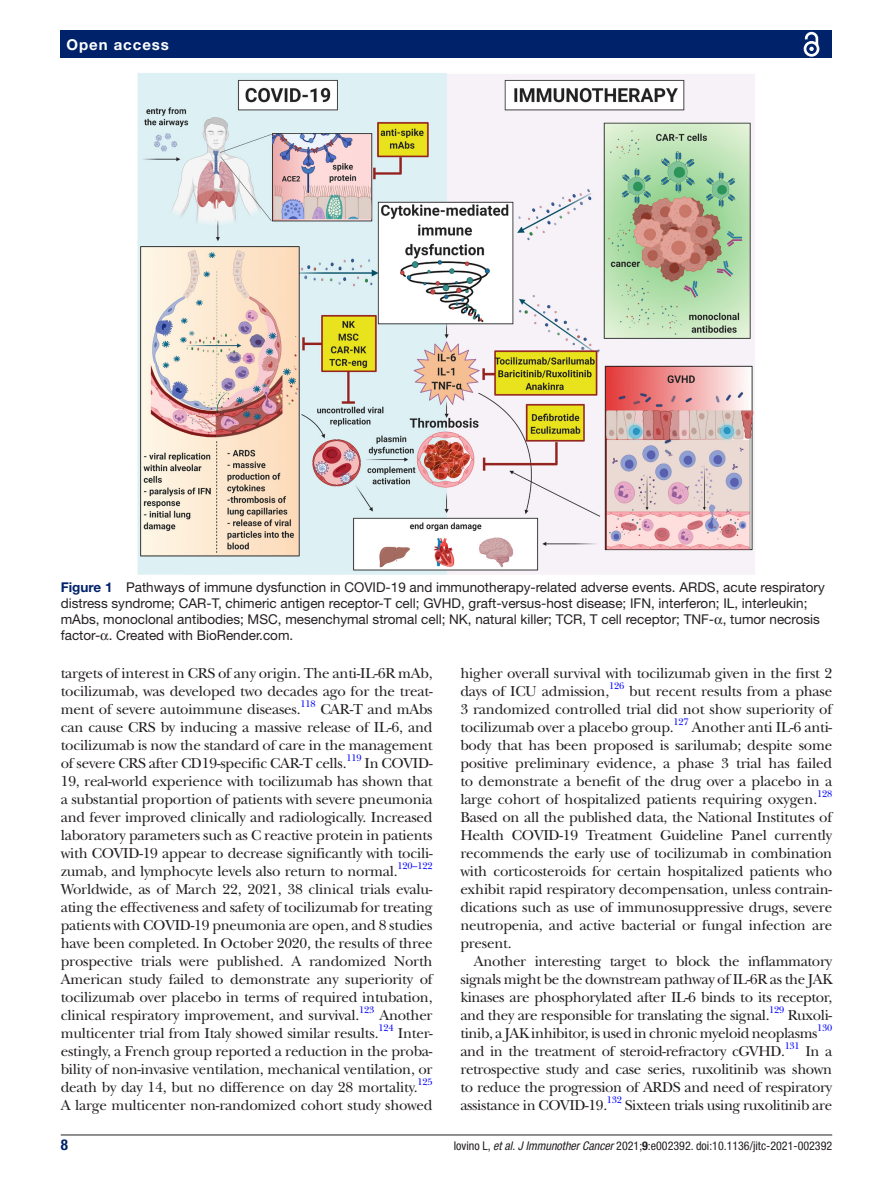
<style>
.page{position:relative;width:893px;height:1191px;background:#fff}
.page>*{position:absolute;margin:0;border:0;box-sizing:border-box;transform-origin:0 0}
.t1{font:15px/18px "New Baskerville";letter-spacing:-.015em;color:#231f20;text-align:justify}
.t2{font:700 15px "Helvetica Neue LT Std";letter-spacing:.065em;color:#fff}
.t3{font:700 condensed 15px "Helvetica Neue LT Std";color:#00226b}
.t4{font:13.5px/16.2px "Helvetica Neue LT Std";color:#231f20}
.t5{font:condensed 12px "Helvetica Neue LT Std";color:#231f20}
.t6{font:9.9px "New Baskerville";letter-spacing:-.015em;color:#00f}
.s1{font-weight:700;color:#00226b}
.s2{font-style:italic}
.s3{font-weight:700}
</style>
<div class="page">
<hr style="left:61px;top:1134px;width:771px;height:1px;background:#231f20">
<div style="left:61px;top:31px;width:771px;height:27px;background:#00226b"></div>
<svg style="left:803px;top:31px;width:17px;height:26px"></svg>
<img style="left:138px;top:73px;width:617px;height:501px">
<p class="t2" style="left:66px;top:35px;width:104px">Open access</p>
<p class="t4" style="left:61px;top:579px;width:765px"><span class="s1">Figure 1</span> Pathways of immune dysfunction in COVID-19 and immunotherapy-related adverse events. ARDS, acute respiratory distress syndrome; CAR-T, chimeric antigen receptor-T cell; GVHD, graft-versus-host disease; IFN, interferon; IL, interleukin; mAbs, monoclonal antibodies; MSC, mesenchymal stromal cell; NK, natural killer; TCR, T cell receptor; TNF- , tumor necrosis factor- . Created with BioRender.com.</p>
<p class="t1" style="left:61px;top:664px;width:373px">targets of interest in CRS of any origin. The anti-IL-6R mAb, tocilizumab, was developed two decades ago for the treat&shy;ment of severe autoimmune diseases.</p>
<p class="t6" style="left:300px;top:698px;width:17px">118</p>
<p class="t1" style="left:61px;top:700px;width:373px;text-indent:260px">CAR-T and mAbs can cause CRS by inducing a massive release of IL-6, and tocilizumab is now the standard of care in the management of severe CRS after CD19-specific CAR-T cells.</p>
<p class="t6" style="left:346px;top:752px;width:17px">119</p>
<p class="t1" style="left:61px;top:754px;width:373px;text-indent:304px">In COVID-19, real-world experience with tocilizumab has shown that a substantial proportion of patients with severe pneumonia and fever improved clinically and radiologically. Increased laboratory parameters such as C reactive protein in patients with COVID-19 appear to decrease significantly with tocili&shy;zumab, and lymphocyte levels also return to normal.</p>
<p class="t6" style="left:397px;top:860px;width:37px">120–122</p>
<p class="t1" style="left:61px;top:880px;width:373px">Worldwide, as of March 22, 2021, 38 clinical trials evalu&shy;ating the effectiveness and safety of tocilizumab for treating patients with COVID-19 pneumonia are open, and 8 studies have been completed. In October 2020, the results of three prospective trials were published. A randomized North American study failed to demonstrate any superiority of tocilizumab over placebo in terms of required intubation, clinical respiratory improvement, and survival.<sup>123</sup> Another multicenter trial from Italy showed similar results.</p>
<p class="t6" style="left:378px;top:1022px;width:17px">124</p>
<p class="t1" style="left:61px;top:1024px;width:373px;text-indent:337px">Inter&shy;estingly, a French group reported a reduction in the proba&shy;bility of non-invasive ventilation, mechanical ventilation, or death by day 14, but no difference on day 28 mortality.</p>
<p class="t6" style="left:417px;top:1076px;width:17px">125</p>
<p class="t1" style="left:61px;top:1096px;width:373px">A large multicenter non-randomized cohort study showed</p>
<p class="t1" style="left:460px;top:664px;width:373px">higher overall survival with tocilizumab given in the first 2 days of ICU admission,</p>
<p class="t6" style="left:609px;top:680px;width:17px">126</p>
<p class="t1" style="left:460px;top:682px;width:373px;text-indent:169px">but recent results from a phase 3 randomized controlled trial did not show superiority of tocilizumab over a placebo group.</p>
<p class="t6" style="left:673px;top:716px;width:17px">127</p>
<p class="t1" style="left:460px;top:718px;width:373px;text-indent:231px">Another anti IL-6 anti&shy;body that has been proposed is sarilumab; despite some positive preliminary evidence, a phase 3 trial has failed to demonstrate a benefit of the drug over a placebo in a large cohort of hospitalized patients requiring oxygen.</p>
<p class="t6" style="left:817px;top:788px;width:17px">128</p>
<p class="t1" style="left:460px;top:808px;width:373px">Based on all the published data, the National Institutes of Health COVID-19 Treatment Guideline Panel currently recommends the early use of tocilizumab in combination with corticosteroids for certain hospitalized patients who exhibit rapid respiratory decompensation, unless contrain&shy;dications such as use of immunosuppressive drugs, severe neutropenia, and active bacterial or fungal infection are present.</p>
<p class="t1" style="left:460px;top:952px;width:373px;text-indent:14px">Another interesting target to block the inflammatory signals might be the downstream pathway of IL-6R as the JAK kinases are phosphorylated after IL-6 binds to its receptor, and they are responsible for translating the signal.<sup>129</sup> Ruxoli&shy;tinib, a JAK inhibitor, is used in chronic myeloid neoplasms</p>
<p class="t6" style="left:817px;top:1022px;width:17px">130</p>
<p class="t1" style="left:460px;top:1042px;width:326px">and in the treatment of steroid-refractory cGVHD.</p>
<p class="t6" style="left:785px;top:1040px;width:17px">131</p>
<p class="t1" style="left:460px;top:1042px;width:373px;text-indent:345px">In a retrospective study and case series, ruxolitinib was shown to reduce the progression of ARDS and need of respiratory assistance in COVID-19.</p>
<p class="t6" style="left:607px;top:1094px;width:17px">132</p>
<p class="t1" style="left:625px;top:1096px;width:209px">Sixteen trials using ruxolitinib are</p>
<p class="t3" style="left:61px;top:1135px;width:9px">8</p>
<p class="t5" style="left:454px;top:1138px;width:380px">Iovino L, <span class="s2">et al</span>. <span class="s2">J Immunother Cancer</span> 2021;<span class="s3">9</span>:e002392. doi:10.1136/jitc-2021-002392</p>
</div>
